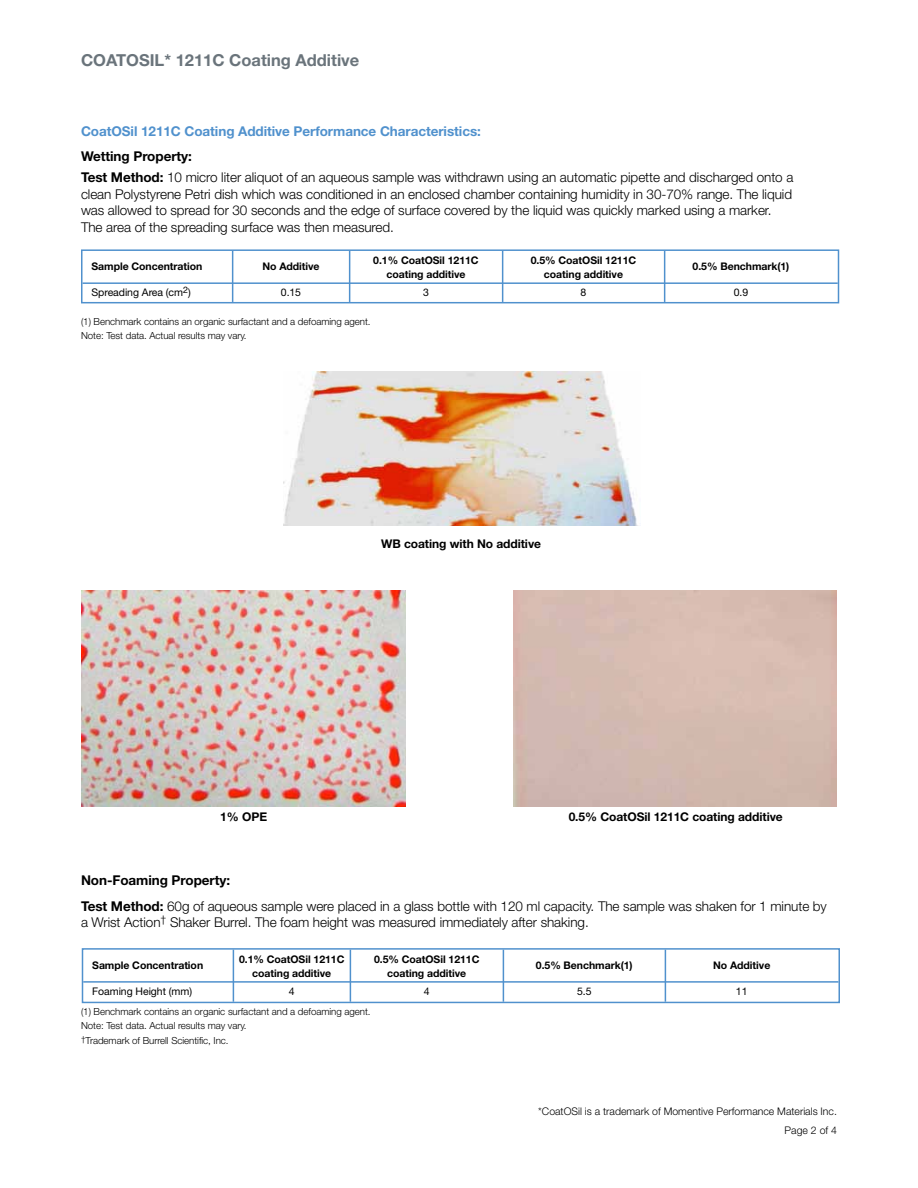
<style>
.page{position:relative;width:918px;height:1188px;background:#fff}
.page>*{position:absolute;margin:0;border:0;box-sizing:border-box;transform-origin:0 0}
.t1{font:700 16.5px "Helvetica Neue LT Std";color:#6a747b}
.t2{font:300 13.5px/16.5px "Helvetica Neue LT Std";letter-spacing:-.005em;color:#000}
.t3{font:700 13.5px "Helvetica Neue LT Std";letter-spacing:-.005em;color:#5091cd}
.t4{font:700 12px "Helvetica Neue LT Std";letter-spacing:-.005em;color:#000}
.t5{font:700 10.5px "Helvetica Neue LT Std";letter-spacing:-.005em;color:#000}
.t6{font:300 10.5px "Helvetica Neue LT Std";color:#000}
.t7{font:10.5px "Helvetica Neue LT Std";letter-spacing:-.005em;color:#000}
.t8{font:300 9.75px/14.2px "Helvetica Neue LT Std";letter-spacing:-.005em;color:#000}
.s1{font-weight:700}
</style>
<div class="page">
<hr style="left:82px;top:282px;width:756px;height:2px;background:#5091cd">
<div style="left:81px;top:249px;width:758px;height:54px;border:2px solid #5091cd"></div>
<hr style="left:232px;top:251px;width:1px;height:51px;background:#5091cd">
<hr style="left:349px;top:251px;width:1px;height:51px;background:#5091cd">
<hr style="left:502px;top:251px;width:1px;height:51px;background:#5091cd">
<hr style="left:664px;top:251px;width:1px;height:51px;background:#5091cd">
<img style="left:284px;top:372px;width:354px;height:154px">
<img style="left:82px;top:591px;width:324px;height:216px">
<hr style="left:83px;top:981px;width:755px;height:2px;background:#5091cd">
<div style="left:82px;top:948px;width:758px;height:55px;border:2px solid #5091cd"></div>
<hr style="left:233px;top:950px;width:1px;height:52px;background:#5091cd">
<hr style="left:350px;top:950px;width:1px;height:52px;background:#5091cd">
<hr style="left:503px;top:950px;width:1px;height:52px;background:#5091cd">
<hr style="left:665px;top:950px;width:1px;height:52px;background:#5091cd">
<p class="t1" style="left:81px;top:50px;width:280px">COATOSIL* 1211C Coating Additive</p>
<p class="t3" style="left:81px;top:122px;width:401px">CoatOSil 1211C Coating Additive Performance Characteristics:</p>
<p class="t2" style="left:81px;top:146px;width:714px;line-height:21px"><span class="s1">Wetting Property:<br>Test Method:</span> 10 micro liter aliquot of an aqueous sample was withdrawn using an automatic pipette and discharged onto a</p>
<p class="t2" style="left:81px;top:185px;width:713px">clean Polystyrene Petri dish which was conditioned in an enclosed chamber containing humidity in 30-70% range. The liquid was allowed to spread for 30 seconds and the edge of surface covered by the liquid was quickly marked using a marker.<br>The area of the spreading surface was then measured.</p>
<p class="t5" style="left:92px;top:260px;width:112px">Sample Concentration</p>
<p class="t5" style="left:262px;top:260px;width:59px">No Additive</p>
<p class="t5" style="left:373px;top:254px;width:107px">0.1% CoatOSil 1211C</p>
<p class="t5" style="left:531px;top:254px;width:107px">0.5% CoatOSil 1211C</p>
<p class="t5" style="left:693px;top:260px;width:98px">0.5% Benchmark(1)</p>
<p class="t5" style="left:386px;top:268px;width:81px">coating additive</p>
<p class="t5" style="left:544px;top:268px;width:81px">coating additive</p>
<p class="t7" style="left:92px;top:286px;width:101px">Spreading Area (cm<sup>2</sup>)</p>
<p class="t7" style="left:281px;top:286px;width:22px">0.15</p>
<p class="t7" style="left:423px;top:286px;width:7px">3</p>
<p class="t7" style="left:581px;top:286px;width:7px">8</p>
<p class="t7" style="left:734px;top:286px;width:16px">0.9</p>
<p class="t8" style="left:81px;top:314px;width:291px">(1) Benchmark contains an organic surfactant and a defoaming agent.<br>Note: Test data. Actual results may vary.</p>
<p class="t4" style="left:381px;top:536px;width:161px">WB coating with No additive</p>
<p class="t4" style="left:220px;top:809px;width:48px">1% OPE</p>
<p class="t4" style="left:569px;top:809px;width:216px">0.5% CoatOSil 1211C coating additive</p>
<p class="t2" style="left:81px;top:867px;width:747px;line-height:25.5px"><span class="s1">Non-Foaming Property:<br>Test Method:</span> 60g of aqueous sample were placed in a glass bottle with 120 ml capacity. The sample was shaken for 1 minute by</p>
<p class="t2" style="left:81px;top:914px;width:509px">a Wrist Action<sup>†</sup> Shaker Burrel. The foam height was measured immediately after shaking.</p>
<p class="t5" style="left:92px;top:959px;width:112px">Sample Concentration</p>
<p class="t5" style="left:239px;top:953px;width:107px">0.1% CoatOSil 1211C</p>
<p class="t5" style="left:374px;top:953px;width:107px">0.5% CoatOSil 1211C</p>
<p class="t5" style="left:536px;top:959px;width:98px">0.5% Benchmark(1)</p>
<p class="t5" style="left:713px;top:959px;width:59px">No Additive</p>
<p class="t5" style="left:252px;top:966px;width:81px">coating additive</p>
<p class="t5" style="left:387px;top:966px;width:81px">coating additive</p>
<p class="t7" style="left:92px;top:985px;width:101px">Foaming Height (mm)</p>
<p class="t7" style="left:289px;top:985px;width:7px">4</p>
<p class="t7" style="left:424px;top:985px;width:7px">4</p>
<p class="t7" style="left:577px;top:985px;width:16px">5.5</p>
<p class="t7" style="left:736px;top:985px;width:13px">11</p>
<p class="t8" style="left:81px;top:1004px;width:291px">(1) Benchmark contains an organic surfactant and a defoaming agent.<br>Note: Test data. Actual results may vary.<br><sup>†</sup>Trademark of Burrell Scientific, Inc.</p>
<p class="t6" style="left:538px;top:1104px;width:300px">*CoatOSil is a trademark of Momentive Performance Materials Inc.</p>
<p class="t6" style="left:785px;top:1124px;width:54px">Page 2 of 4</p>
</div>
